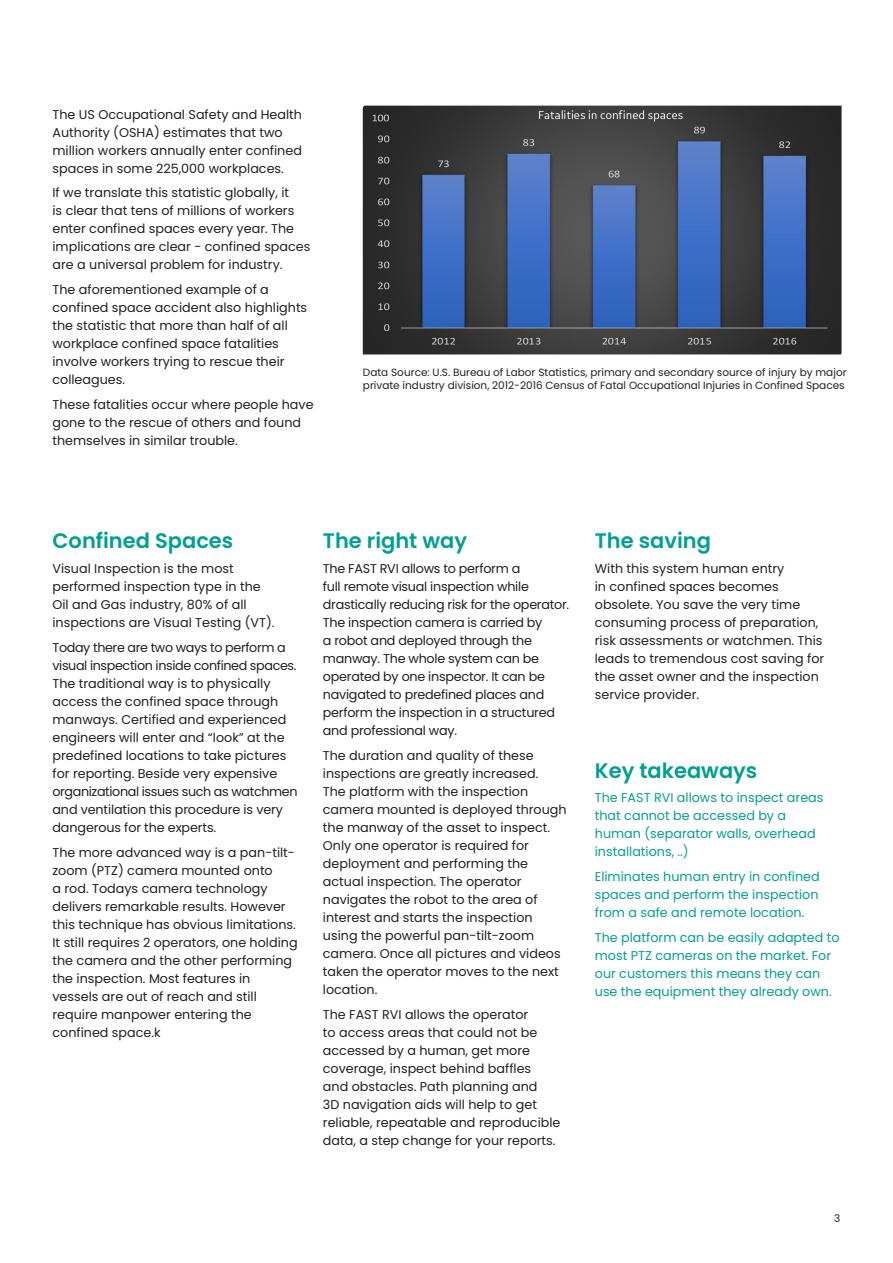
<style>
.page{position:relative;width:893px;height:1263px;background:#fff}
.page>*{position:absolute;margin:0;border:0;box-sizing:border-box;transform-origin:0 0}
._15pt-body_subhead{font:600 21px "Poppins";color:#00a08f}
._8_5pt-body_text{font:12.75px/18px "Poppins";color:#231f20}
._8_5pt-bullet{font:12.75px/18px "Poppins";color:#00a08f}
._8_5pt-body_text-2{font:12.75px/18px "Poppins";letter-spacing:-.02em;color:#231f20}
._7pt-caption{font:10.5px/12.8px "Poppins";color:#231f20}
</style>
<div class="page">
<img style="left:362px;top:105px;width:480px;height:250px">
<p class="_8_5pt-body_text" style="left:52px;top:105px;width:251px">The US Occupational Safety and Health Authority (OSHA) estimates that two million workers annually enter confined spaces in some 225,000 workplaces.</p>
<p class="_8_5pt-body_text" style="left:52px;top:184px;width:260px">If we translate this statistic globally, it<br>is clear that tens of millions of workers enter confined spaces every year. The implications are clear - confined spaces are a universal problem for industry.</p>
<p class="_8_5pt-body_text" style="left:52px;top:281px;width:256px">The aforementioned example of a confined space accident also highlights the statistic that more than half of all workplace confined space fatalities involve workers trying to rescue their colleagues.</p>
<p class="_8_5pt-body_text" style="left:52px;top:395px;width:263px">These fatalities occur where people have gone to the rescue of others and found themselves in similar trouble.</p>
<p class="_7pt-caption" style="left:363px;top:366px;width:485px">Data Source: U.S. Bureau of Labor Statistics, primary and secondary source of injury by major private industry division, 2012-2016 Census of Fatal Occupational Injuries in Confined Spaces</p>
<p class="_15pt-body_subhead" style="left:52px;top:529px;width:182px">Confined Spaces</p>
<p class="_8_5pt-body_text" style="left:52px;top:560px;width:223px">Visual Inspection is the most performed inspection type in the<br>Oil and Gas industry, 80% of all inspections are Visual Testing (VT).</p>
<p class="_8_5pt-body_text" style="left:52px;top:638px;width:247px">Today there are two ways to perform a visual inspection inside confined spaces.<br>The traditional way is to physically access the confined space through manways. Certified and experienced engineers will enter and “look” at the predefined locations to take pictures for reporting. Beside very expensive organizational issues such as watchmen and ventilation this procedure is very dangerous for the experts.</p>
<p class="_8_5pt-body_text" style="left:52px;top:843px;width:247px">The more advanced way is a pan-tilt&shy;zoom (PTZ) camera mounted onto<br>a rod. Todays camera technology delivers remarkable results. However this technique has obvious limitations.<br>It still requires 2 operators, one holding the camera and the other performing the inspection. Most features in vessels are out of reach and still require manpower entering the confined space.k</p>
<p class="_15pt-body_subhead" style="left:323px;top:529px;width:146px">The right way</p>
<p class="_8_5pt-body_text-2" style="left:323px;top:560px;width:248px">The FAST RVI allows to perform a<br>full remote visual inspection while drastically reducing risk for the operator.<br>The inspection camera is carried by<br>a robot and deployed through the manway. The whole system can be operated by one inspector. It can be navigated to predefined places and perform the inspection in a structured and professional way.</p>
<p class="_8_5pt-body_text" style="left:323px;top:746px;width:245px">The duration and quality of these inspections are greatly increased.<br>The platform with the inspection camera mounted is deployed through the manway of the asset to inspect.<br>Only one operator is required for deployment and performing the actual inspection. The operator navigates the robot to the area of interest and starts the inspection using the powerful pan-tilt-zoom camera. Once all pictures and videos taken the operator moves to the next location.</p>
<p class="_8_5pt-body_text" style="left:323px;top:1005px;width:239px">The FAST RVI allows the operator<br>to access areas that could not be accessed by a human, get more coverage, inspect behind baffles<br>and obstacles. Path planning and<br>3D navigation aids will help to get reliable, repeatable and reproducible data, a step change for your reports.</p>
<p class="_15pt-body_subhead" style="left:595px;top:529px;width:118px">The saving</p>
<p class="_8_5pt-body_text" style="left:595px;top:560px;width:231px">With this system human entry<br>in confined spaces becomes obsolete. You save the very time consuming process of preparation, risk assessments or watchmen. This leads to tremendous cost saving for the asset owner and the inspection service provider.</p>
<p class="_15pt-body_subhead" style="left:595px;top:758px;width:164px">Key takeaways</p>
<p class="_8_5pt-bullet" style="left:595px;top:789px;width:230px">The FAST RVI allows to inspect areas that cannot be accessed by a human (separator walls, overhead installations, ..)</p>
<p class="_8_5pt-bullet" style="left:595px;top:868px;width:226px;text-align:justify">Eliminates human entry in confined spaces and perform the inspection from a safe and remote location.</p>
<p class="_8_5pt-bullet" style="left:595px;top:928px;width:246px">The platform can be easily adapted to most PTZ cameras on the market. For our customers this means they can use the equipment they already own.</p>
<p class="_7pt-caption" style="left:834px;top:1211px;width:8px">3</p>
</div>
